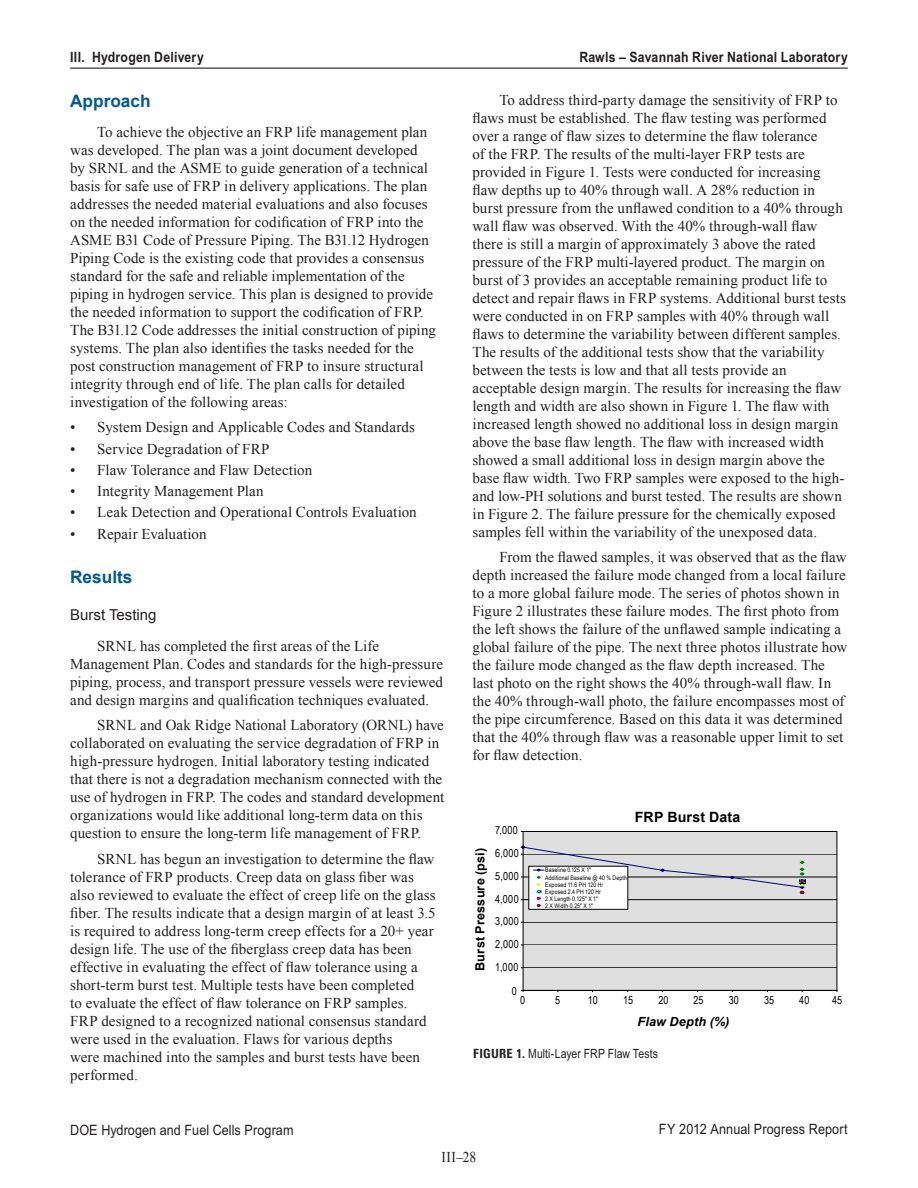
<style>
.page{position:relative;width:918px;height:1188px;background:#fff}
.page>*{position:absolute;margin:0;border:0;box-sizing:border-box;transform-origin:0 0}
._1_RptObjHead{font:700 17.25px "Arial";color:#005990}
._1_Body_text{font:15px/18px "Times New Roman";letter-spacing:.005em;color:#231f20}
._1_Bulleted{font:15px "Times New Roman";letter-spacing:.005em;color:#231f20}
._1_Bulleted_7{font:15px "Times New Roman";letter-spacing:.005em;color:#231f20}
._1_Object_subHead{font:15px "Arial";color:#231f20}
._1_Body_text-2{font:15px "Times New Roman";letter-spacing:.005em;color:#231f20;scale:.9 1}
.t1{font:14.25px "Arial Narrow MT Pro";letter-spacing:.005em;color:#231f20;scale:1.08 1}
._11_Header_R{font:700 14.25px "Arial Narrow MT Pro";letter-spacing:.015em;color:#231f20;scale:1.05 1}
._11_Header_L{font:700 14.25px "Arial Narrow MT Pro";letter-spacing:.015em;color:#231f20;scale:1.05 1}
.t2{font:700 14.25px "Arial";letter-spacing:.01em;color:#000}
._1_FigureTitle{font:12.75px "Arial Narrow MT Pro";letter-spacing:.005em;color:#231f20}
.t3{font:700 12.6px "Arial";letter-spacing:.015em;color:#000}
.t4{font:italic 700 12.6px "Arial";letter-spacing:.01em;color:#000}
.t5{font:11.1px "Arial Narrow";letter-spacing:.035em;color:#000}
.t6{font:6.3px/7.1px "Arial Narrow";letter-spacing:.02em;color:#000}
.s1{font-family:"Zurich BT";font-weight:700;font-stretch:condensed}
</style>
<div class="page">
<hr style="left:70px;top:68px;width:778px;height:1px;background:#231f20">
<div style="left:523px;top:831px;width:314px;height:159px;background:#dfdfdf"></div>
<hr style="left:523px;top:968px;width:314px;height:1px;background:#000">
<hr style="left:523px;top:945px;width:314px;height:1px;background:#000">
<hr style="left:523px;top:922px;width:314px;height:1px;background:#000">
<hr style="left:523px;top:899px;width:314px;height:1px;background:#000">
<hr style="left:523px;top:877px;width:314px;height:1px;background:#000">
<hr style="left:523px;top:854px;width:314px;height:1px;background:#000">
<div style="left:523px;top:831px;width:314px;height:160px;border:1px solid #000"></div>
<hr style="left:523px;top:990px;width:314px;height:1px;background:#000">
<svg style="left:521px;top:845px;width:285px;height:62px"></svg>
<p class="_11_Header_L" style="left:70px;top:48px;width:129px">III. Hydrogen Delivery</p>
<p class="_11_Header_R" style="left:579px;top:49px;width:257px">Rawls – Savannah River National Laboratory</p>
<p class="_1_RptObjHead" style="left:70px;top:90px;width:82px">Approach</p>
<p class="_1_Body_text" style="left:70px;top:123px;width:367px;text-indent:27px">To achieve the objective an FRP life management plan was developed. The plan was a joint document developed by SRNL and the ASME to guide generation of a technical basis for safe use of FRP in delivery applications. The plan addresses the needed material evaluations and also focuses on the needed information for codification of FRP into the ASME B31 Code of Pressure Piping. The B31.12 Hydrogen Piping Code is the existing code that provides a consensus standard for the safe and reliable implementation of the piping in hydrogen service. This plan is designed to provide the needed information to support the codification of FRP.<br>The B31.12 Code addresses the initial construction of piping systems. The plan also identifies the tasks needed for the post construction management of FRP to insure structural integrity through end of life. The plan calls for detailed investigation of the following areas:</p>
<p class="_1_Bulleted" style="left:70px;top:417px;width:346px">• System Design and Applicable Codes and Standards</p>
<p class="_1_Bulleted" style="left:70px;top:439px;width:201px">• Service Degradation of FRP</p>
<p class="_1_Bulleted" style="left:70px;top:460px;width:244px">• Flaw Tolerance and Flaw Detection</p>
<p class="_1_Bulleted" style="left:70px;top:481px;width:195px">• Integrity Management Plan</p>
<p class="_1_Bulleted" style="left:70px;top:502px;width:348px">• Leak Detection and Operational Controls Evaluation</p>
<p class="_1_Bulleted_7" style="left:70px;top:524px;width:138px">• Repair Evaluation</p>
<p class="_1_RptObjHead" style="left:70px;top:566px;width:64px">Results</p>
<p class="_1_Object_subHead" style="left:70px;top:605px;width:88px">Burst Testing</p>
<p class="_1_Body_text" style="left:70px;top:636px;width:375px;text-indent:27px">SRNL has completed the first areas of the Life Management Plan. Codes and standards for the high-pressure piping, process, and transport pressure vessels were reviewed and design margins and qualification techniques evaluated.</p>
<p class="_1_Body_text" style="left:70px;top:716px;width:376px;text-indent:27px">SRNL and Oak Ridge National Laboratory (ORNL) have collaborated on evaluating the service degradation of FRP in high-pressure hydrogen. Initial laboratory testing indicated that there is not a degradation mechanism connected with the use of hydrogen in FRP. The codes and standard development organizations would like additional long-term data on this question to ensure the long-term life management of FRP.</p>
<p class="_1_Body_text" style="left:70px;top:850px;width:367px;text-indent:27px">SRNL has begun an investigation to determine the flaw tolerance of FRP products. Creep data on glass fiber was also reviewed to evaluate the effect of creep life on the glass fiber. The results indicate that a design margin of at least 3.5 is required to address long-term creep effects for a 20+ year design life. The use of the fiberglass creep data has been effective in evaluating the effect of flaw tolerance using a short-term burst test. Multiple tests have been completed<br>to evaluate the effect of flaw tolerance on FRP samples.<br>FRP designed to a recognized national consensus standard were used in the evaluation. Flaws for various depths<br>were machined into the samples and burst tests have been performed.</p>
<p class="_1_Body_text" style="left:472px;top:91px;width:375px;text-indent:27px">To address third-party damage the sensitivity of FRP to flaws must be established. The flaw testing was performed over a range of flaw sizes to determine the flaw tolerance<br>of the FRP. The results of the multi-layer FRP tests are provided in Figure 1. Tests were conducted for increasing flaw depths up to 40% through wall. A 28% reduction in burst pressure from the unflawed condition to a 40% through wall flaw was observed. With the 40% through-wall flaw there is still a margin of approximately 3 above the rated pressure of the FRP multi-layered product. The margin on burst of 3 provides an acceptable remaining product life to detect and repair flaws in FRP systems. Additional burst tests were conducted in on FRP samples with 40% through wall flaws to determine the variability between different samples.<br>The results of the additional tests show that the variability between the tests is low and that all tests provide an acceptable design margin. The results for increasing the flaw length and width are also shown in Figure 1. The flaw with increased length showed no additional loss in design margin above the base flaw length. The flaw with increased width showed a small additional loss in design margin above the base flaw width. Two FRP samples were exposed to the high&shy;and low-PH solutions and burst tested. The results are shown in Figure 2. The failure pressure for the chemically exposed samples fell within the variability of the unexposed data.</p>
<p class="_1_Body_text" style="left:472px;top:548px;width:376px;text-indent:27px">From the flawed samples, it was observed that as the flaw depth increased the failure mode changed from a local failure to a more global failure mode. The series of photos shown in Figure 2 illustrates these failure modes. The first photo from the left shows the failure of the unflawed sample indicating a global failure of the pipe. The next three photos illustrate how the failure mode changed as the flaw depth increased. The last photo on the right shows the 40% through-wall flaw. In the 40% through-wall photo, the failure encompasses most of the pipe circumference. Based on this data it was determined that the 40% through flaw was a reasonable upper limit to set for flaw detection.</p>
<p class="t3" style="left:472px;top:971px;width:124px;rotate:-90deg">Burst Pressure (psi)</p>
<p class="t5" style="left:495px;top:822px;width:24px">7,000</p>
<p class="t5" style="left:495px;top:845px;width:25px">6,000</p>
<p class="t5" style="left:495px;top:868px;width:25px">5,000</p>
<p class="t5" style="left:495px;top:890px;width:25px">4,000</p>
<p class="t5" style="left:495px;top:913px;width:25px">3,000</p>
<p class="t5" style="left:495px;top:936px;width:25px">2,000</p>
<p class="t5" style="left:495px;top:959px;width:25px">1,000</p>
<p class="t2" style="left:635px;top:808px;width:107px">FRP Burst Data</p>
<p class="t6" style="left:545px;top:866px;width:83px">Baseline 0.125 X 1"<br>Additional Baseline @ 40 % Depth<br>Exposed 11.6 PH 120 Hr<br>Exposed 2.4 PH 120 Hr<br>2 X Length 0.125" X 1"<br>2 X Width 0.25" X 1"</p>
<p class="t5" style="left:512px;top:983px;width:7px">0</p>
<p class="t5" style="left:520px;top:992px;width:7px">0</p>
<p class="t5" style="left:555px;top:992px;width:7px">5</p>
<p class="t5" style="left:588px;top:992px;width:12px">10</p>
<p class="t5" style="left:623px;top:992px;width:12px">15</p>
<p class="t5" style="left:658px;top:992px;width:12px">20</p>
<p class="t5" style="left:694px;top:992px;width:12px">25</p>
<p class="t5" style="left:729px;top:992px;width:12px">30</p>
<p class="t5" style="left:764px;top:992px;width:12px">35</p>
<p class="t5" style="left:799px;top:992px;width:12px">40</p>
<p class="t5" style="left:832px;top:992px;width:12px">45</p>
<p class="t4" style="left:638px;top:1014px;width:93px">Flaw Depth (%)</p>
<p class="_1_FigureTitle" style="left:473px;top:1046px;width:186px"><span class="s1">FIGURE 1.</span> Multi-Layer FRP Flaw Tests</p>
<p class="t1" style="left:70px;top:1121px;width:208px">DOE Hydrogen and Fuel Cells Program</p>
<p class="t1" style="left:659px;top:1120px;width:176px">FY 2012 Annual Progress Report</p>
<p class="_1_Body_text-2" style="left:442px;top:1146px;width:40px">III–28</p>
</div>
